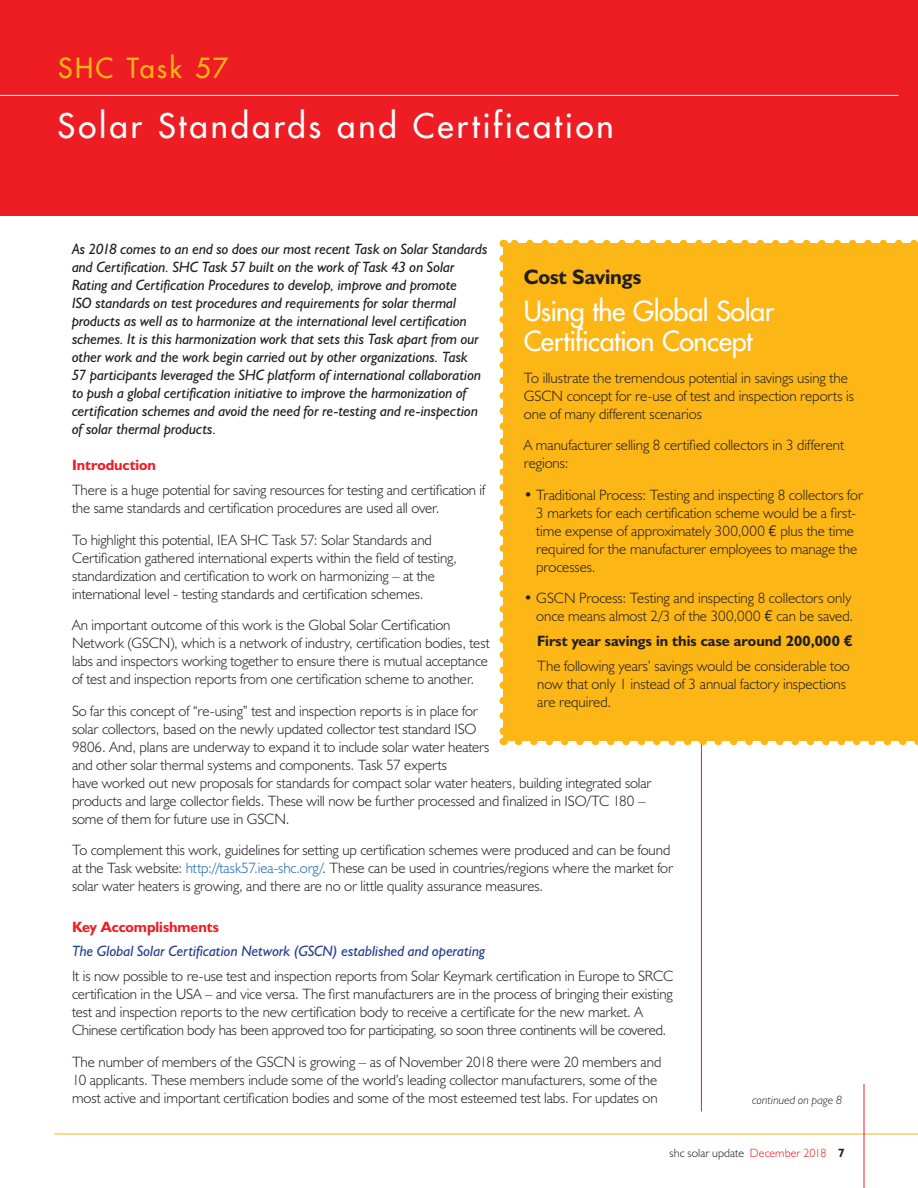
<style>
.page{position:relative;width:918px;height:1188px;background:#fff}
.page>*{position:absolute;margin:0;border:0;box-sizing:border-box;transform-origin:0 0}
.t1{font:33px "Futura";letter-spacing:.085em;color:#fff}
.t2{font:27px/30px "Futura";letter-spacing:-.015em;color:#fff}
.t3{font:27px "Futura";letter-spacing:.08em;color:#fcb615}
.t4{font:700 21px "Humanist 521 BT";letter-spacing:-.005em;color:#231f20}
.t5{font:300 15px/18px "Humanist 521 BT";letter-spacing:-.005em;color:#231f20}
.t6{font:italic 15px/18px "Humanist 521 BT";letter-spacing:-.005em;color:#231f20}
.t7{font:italic 15px "Humanist 521 BT";letter-spacing:-.005em;color:#24418f}
.t8{font:700 15px "Humanist 521 BT";letter-spacing:-.005em;color:#ee1d23}
.t9{font:300 12px "Humanist 521 BT";letter-spacing:.005em;color:#231f20}
.t10{font:italic 300 12px "Humanist 521 BT";letter-spacing:.005em;color:#231f20}
.s1{color:#1e67b3}
.s2{font-family:"Avenir";font-weight:400}
.s3{font-weight:700}
.s4{font-family:"Avenir";font-weight:900}
.s5{color:#ee1d23}
</style>
<div class="page">
<hr style="left:701px;top:256px;width:1px;height:855px;background:#ee1d23">
<hr style="left:54px;top:1134px;width:864px;height:1px;background:#fcb615">
<hr style="left:864px;top:1084px;width:1px;height:104px;background:#ee1d23">
<div style="left:0;top:0;width:918px;height:216px;background:#ee1d23"></div>
<hr style="left:0;top:95px;width:899px;height:1px;background:#fff">
<div style="left:503px;top:244px;width:415px;height:497px;background:#fcb615"></div>
<svg style="left:500px;top:259px;width:7px;height:486px"></svg>
<svg style="left:518px;top:741px;width:400px;height:4px"></svg>
<svg style="left:511px;top:240px;width:407px;height:4px"></svg>
<h2 class="t3" style="left:58px;top:50px;width:171px">SHC Task 57</h2>
<h1 class="t1" style="left:58px;top:105px;width:558px">Solar Standards and Certification</h1>
<p class="t6" style="left:72px;top:240px;width:417px">As 2018 comes to an end so does our most recent Task on Solar Standards and Certification. SHC Task 57 built on the work of Task 43 on Solar Rating and Certification Procedures to develop, improve and promote<br>ISO standards on test procedures and requirements for solar thermal products as well as to harmonize at the international level certification schemes. It is this harmonization work that sets this Task apart from our other work and the work begin carried out by other organizations. Task<br>57 participants leveraged the SHC platform of international collaboration to push a global certification initiative to improve the harmonization of certification schemes and avoid the need for re-testing and re-inspection of solar thermal products.</p>
<p class="t8" style="left:72px;top:456px;width:86px">Introduction</p>
<p class="t5" style="left:72px;top:481px;width:415px">There is a huge potential for saving resources for testing and certification if the same standards and certification procedures are used all over.</p>
<p class="t5" style="left:72px;top:530px;width:386px">To highlight this potential, IEA SHC Task 57: Solar Standards and Certification gathered international experts within the field of testing, standardization and certification to work on harmonizing – at the international level - testing standards and certification schemes.</p>
<p class="t5" style="left:72px;top:616px;width:419px">An important outcome of this work is the Global Solar Certification Network (GSCN), which is a network of industry, certification bodies, test labs and inspectors working together to ensure there is mutual acceptance of test and inspection reports from one certification scheme to another.</p>
<p class="t5" style="left:72px;top:701px;width:581px">So far this concept of “re-using” test and inspection reports is in place for<br>solar collectors, based on the newly updated collector test standard ISO<br>9806. And, plans are underway to expand it to include solar water heaters<br>and other solar thermal systems and components. Task 57 experts<br>have worked out new proposals for standards for compact solar water heaters, building integrated solar products and large collector fields. These will now be further processed and finalized in ISO/TC 180 – some of them for future use in GSCN.</p>
<p class="t5" style="left:72px;top:841px;width:603px">To complement this work, guidelines for setting up certification schemes were produced and can be found at the Task website: <span class="s1">http://task57.iea-shc.org/</span>. These can be used in countries/regions where the market for solar water heaters is growing, and there are no or little quality assurance measures.</p>
<p class="t8" style="left:72px;top:917px;width:149px">Key Accomplishments</p>
<p class="t7" style="left:72px;top:942px;width:415px">The Global Solar Certification Network (GSCN) established and operating</p>
<p class="t5" style="left:72px;top:967px;width:603px">It is now possible to re-use test and inspection reports from Solar Keymark certification in Europe to SRCC certification in the USA – and vice versa. The first manufacturers are in the process of bringing their existing test and inspection reports to the new certification body to receive a certificate for the new market. A Chinese certification body has been approved too for participating, so soon three continents will be covered.</p>
<p class="t5" style="left:72px;top:1052px;width:591px">The number of members of the GSCN is growing – as of November 2018 there were 20 members and<br>10 applicants. These members include some of the world’s leading collector manufacturers, some of the most active and important certification bodies and some of the most esteemed test labs. For updates on</p>
<h3 class="t4" style="left:524px;top:264px;width:119px">Cost Savings</h3>
<h2 class="t2" style="left:524px;top:296px;width:252px">Using the Global Solar<br>Certification Concept</h2>
<p class="t5" style="left:524px;top:368px;width:332px">To illustrate the tremendous potential in savings using the<br>GSCN concept for re-use of test and inspection reports is one of many different scenarios</p>
<p class="t5" style="left:524px;top:436px;width:322px">A manufacturer selling 8 certified collectors in 3 different regions:</p>
<p class="t5" style="left:536px;top:485px;width:328px;text-indent:-12px">• Traditional Process: Testing and inspecting 8 collectors for 3 markets for each certification scheme would be a first&shy;time expense of approximately 300,000 <span class="s2">€</span> plus the time required for the manufacturer employees to manage the processes.</p>
<p class="t5" style="left:524px;top:589px;width:331px;text-align:right">• GSCN Process: Testing and inspecting 8 collectors only once means almost 2/3 of the 300,000 <span class="s2">€</span> can be saved.</p>
<p class="t5" style="left:537px;top:628px;width:317px;line-height:24.8px"><span class="s3">First year savings in this case around 200,000</span> <span class="s4">€<br></span>The following years’ savings would be considerable too</p>
<p class="t5" style="left:537px;top:674px;width:310px">now that only 1 instead of 3 annual factory inspections are required.</p>
<p class="t10" style="left:752px;top:1093px;width:92px">continued on page 8</p>
<p class="t9" style="left:670px;top:1145px;width:177px">shc solar update <span class="s5">December 2018</span> <span class="s3">7</span></p>
</div>
